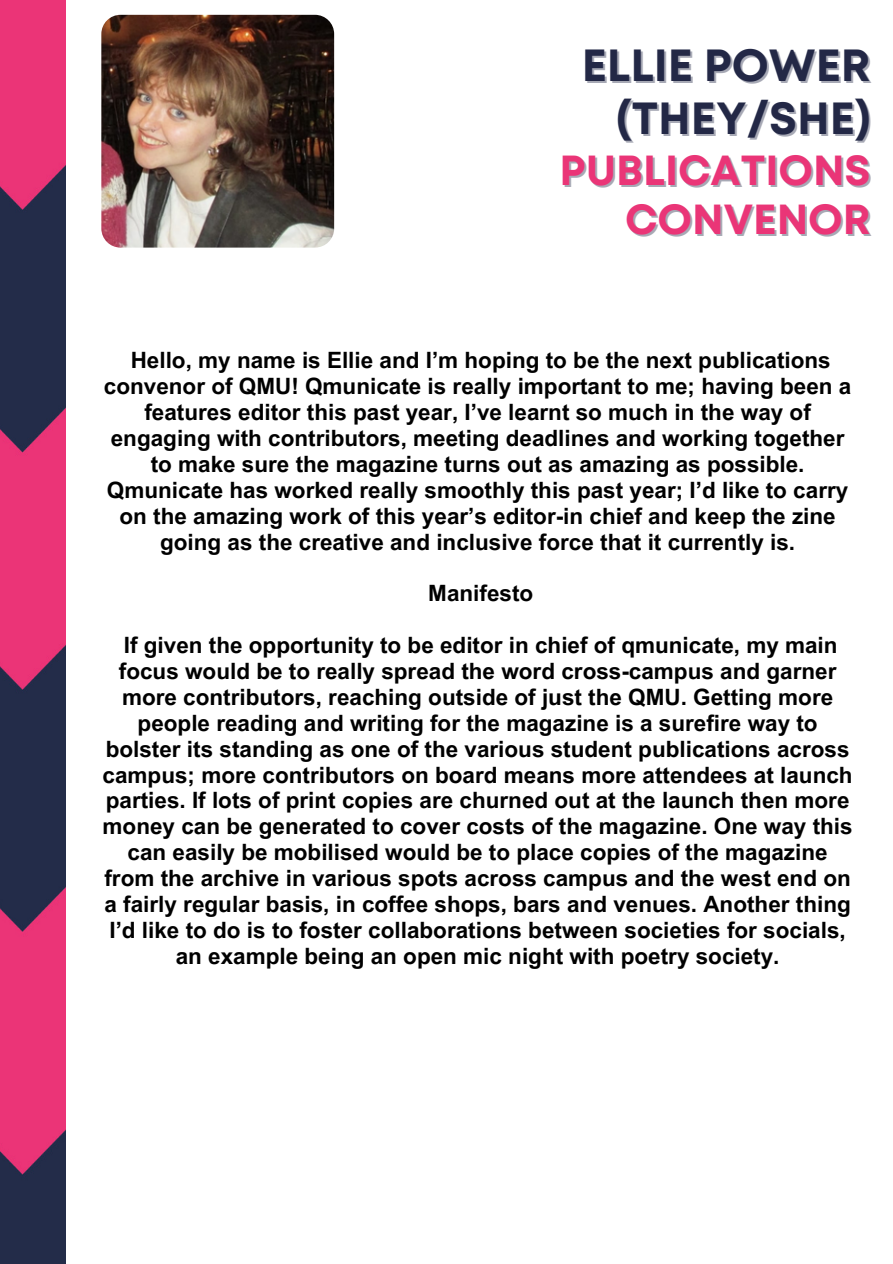
<style>
.page{position:relative;width:893px;height:1264px;background:#fff}
.page>*{position:absolute;margin:0;border:0;box-sizing:border-box;transform-origin:0 0}
.t1{font:700 45px/52.8px "Mont";color:#232846;text-align:right}
.t2{font:700 42px/49.5px "Mont";color:#ea3577;text-align:right}
.t3{font:700 22.5px/25.8px "Arial MT Pro";color:#000;text-align:center}
</style>
<div class="page">
<img style="left:0;top:0;width:65px;height:1263px">
<img style="left:101px;top:15px;width:233px;height:232px;border-radius:19px">
<p class="t1" style="left:581px;top:42px;width:290px">ELLIE POWER (THEY/SHE)</p>
<h2 class="t2" style="left:559px;top:148px;width:312px">PUBLICATIONS<br>CONVENOR</h2>
<h1 class="t3" style="left:104px;top:350px;width:749px">Hello, my name is Ellie and I’m hoping to be the next publications convenor of QMU! Qmunicate is really important to me; having been a features editor this past year, I’ve learnt so much in the way of engaging with contributors, meeting deadlines and working together to make sure the magazine turns out as amazing as possible.<br>Qmunicate has worked really smoothly this past year; I’d like to carry on the amazing work of this year’s editor-in chief and keep the zine going as the creative and inclusive force that it currently is.</h1>
<p class="t3" style="left:428px;top:583px;width:106px">Manifesto</p>
<p class="t3" style="left:103px;top:635px;width:751px">If given the opportunity to be editor in chief of qmunicate, my main focus would be to really spread the word cross-campus and garner more contributors, reaching outside of just the QMU. Getting more people reading and writing for the magazine is a surefire way to bolster its standing as one of the various student publications across campus; more contributors on board means more attendees at launch parties. If lots of print copies are churned out at the launch then more money can be generated to cover costs of the magazine. One way this can easily be mobilised would be to place copies of the magazine from the archive in various spots across campus and the west end on a fairly regular basis, in coffee shops, bars and venues. Another thing I’d like to do is to foster collaborations between societies for socials, an example being an open mic night with poetry society.</p>
</div>
